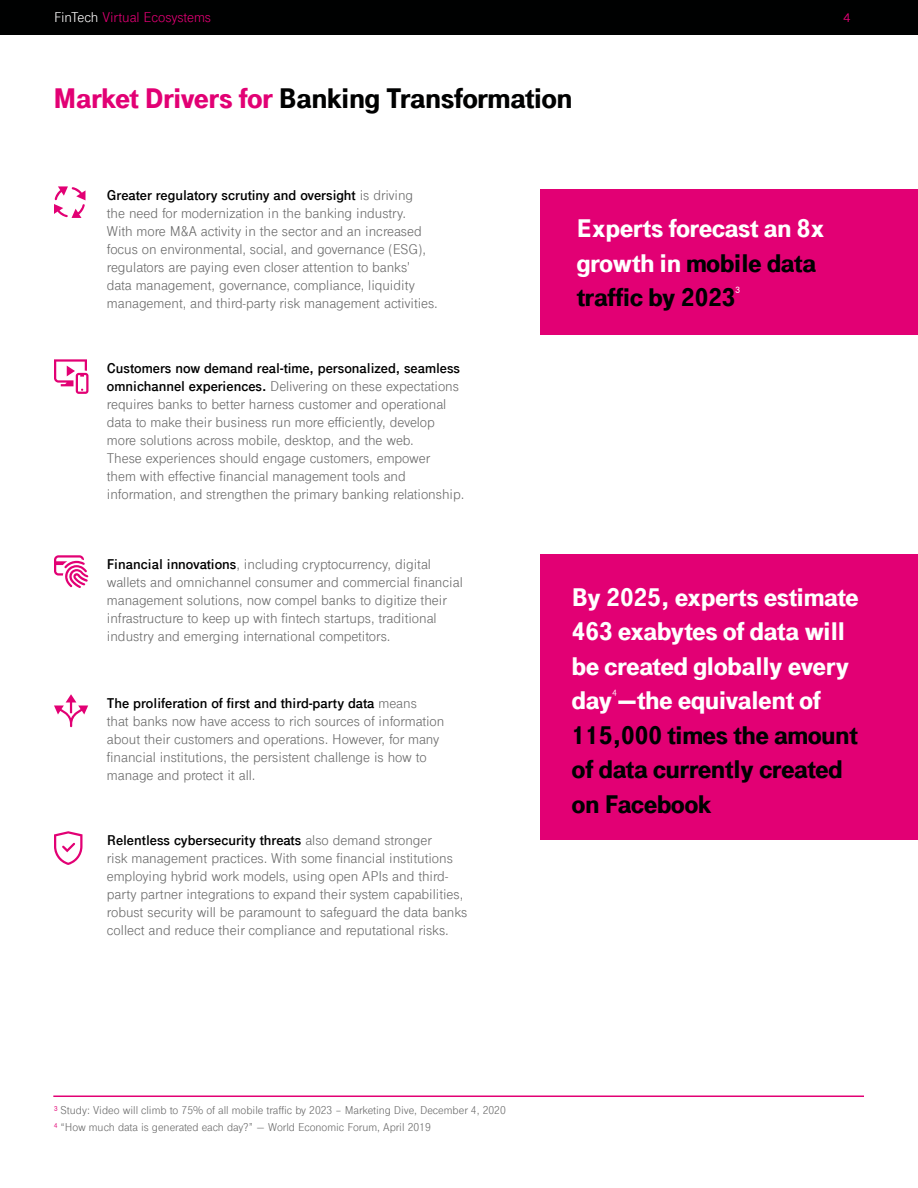
<style>
.page{position:relative;width:918px;height:1188px;background:#fff}
.page>*{position:absolute;margin:0;border:0;box-sizing:border-box;transform-origin:0 0}
.t1{font:900 30px "Tele Grotesk Next";letter-spacing:-.005em;color:#000101}
.t2{font:900 27px/34.5px "Tele Grotesk Next";color:#fff}
.t3{font:15px/18px "Tele Grotesk Next";color:#6a6a6a}
.t4{font:15px "Tele Grotesk Next";letter-spacing:-.005em;color:#e20074}
.t5{font:12px/16.5px "Tele Grotesk Next";color:#6a6a6a}
.t6{font:12px "Lato";color:#e20074}
.s1{color:#fff}
.s2{color:#e20074}
.s3{font-weight:700;color:#000101}
.s4{color:#000101}
</style>
<div class="page">
<div style="left:0;top:0;width:918px;height:35px;background:#000101"></div>
<div style="left:540px;top:555px;width:378px;height:285px;background:#e20074"></div>
<hr style="left:53px;top:1096px;width:811px;height:1px;background:#e20074">
<div style="left:540px;top:189px;width:378px;height:146px;background:#e20074"></div>
<svg style="left:54px;top:186px;width:32px;height:32px"></svg>
<svg style="left:54px;top:359px;width:34px;height:35px"></svg>
<svg style="left:54px;top:555px;width:34px;height:33px"></svg>
<svg style="left:54px;top:694px;width:34px;height:33px"></svg>
<svg style="left:54px;top:831px;width:28px;height:34px"></svg>
<p class="t4" style="left:54px;top:9px;width:159px"><span class="s1">FinTech</span> Virtual Ecosystems</p>
<p class="t6" style="left:843px;top:9px;width:8px">4</p>
<h1 class="t1" style="left:53px;top:81px;width:521px"><span class="s2">Market Drivers for</span> Banking Transformation</h1>
<p class="t3" style="left:107px;top:186px;width:333px"><span class="s3">Greater regulatory scrutiny and oversight</span> is driving<br>the need for modernization in the banking industry.<br>With more M&amp;A activity in the sector and an increased focus on environmental, social, and governance (ESG), regulators are paying even closer attention to banks’ data management, governance, compliance, liquidity management, and third-party risk management activities.</p>
<p class="t3" style="left:107px;top:359px;width:359px"><span class="s3">Customers now demand real-time, personalized, seamless omnichannel experiences.</span> Delivering on these expectations requires banks to better harness customer and operational data to make their business run more efficiently, develop more solutions across mobile, desktop, and the web.<br>These experiences should engage customers, empower<br>them with effective financial management tools and information, and strengthen the primary banking relationship.</p>
<p class="t3" style="left:107px;top:555px;width:357px"><span class="s3">Financial innovations</span>, including cryptocurrency, digital wallets and omnichannel consumer and commercial financial management solutions, now compel banks to digitize their infrastructure to keep up with fintech startups, traditional industry and emerging international competitors.</p>
<p class="t3" style="left:107px;top:694px;width:339px"><span class="s3">The proliferation of first and third-party data</span> means<br>that banks now have access to rich sources of information about their customers and operations. However, for many financial institutions, the persistent challenge is how to manage and protect it all.</p>
<p class="t3" style="left:107px;top:831px;width:362px"><span class="s3">Relentless cybersecurity threats</span> also demand stronger<br>risk management practices. With some financial institutions employing hybrid work models, using open APIs and third&shy;party partner integrations to expand their system capabilities, robust security will be paramount to safeguard the data banks collect and reduce their compliance and reputational risks.</p>
<h2 class="t2" style="left:577px;top:211px;width:249px">Experts forecast an 8x growth in <span class="s4">mobile data traffic by 2023</span><sup>³</sup></h2>
<h2 class="t2" style="left:572px;top:580px;width:288px">By 2025, experts estimate<br>463 exabytes of data will be created globally every day<sup>⁴</sup>—the equivalent of<br><span class="s4">115,000 times the amount of data currently created on Facebook</span></h2>
<p class="t5" style="left:54px;top:1102px;width:453px"><span class="s2">³</span> Study: Video will climb to 75% of all mobile traffic by 2023 – Marketing Dive, December 4, 2020<br><span class="s2">⁴</span> “How much data is generated each day?” — World Economic Forum, April 2019</p>
</div>
